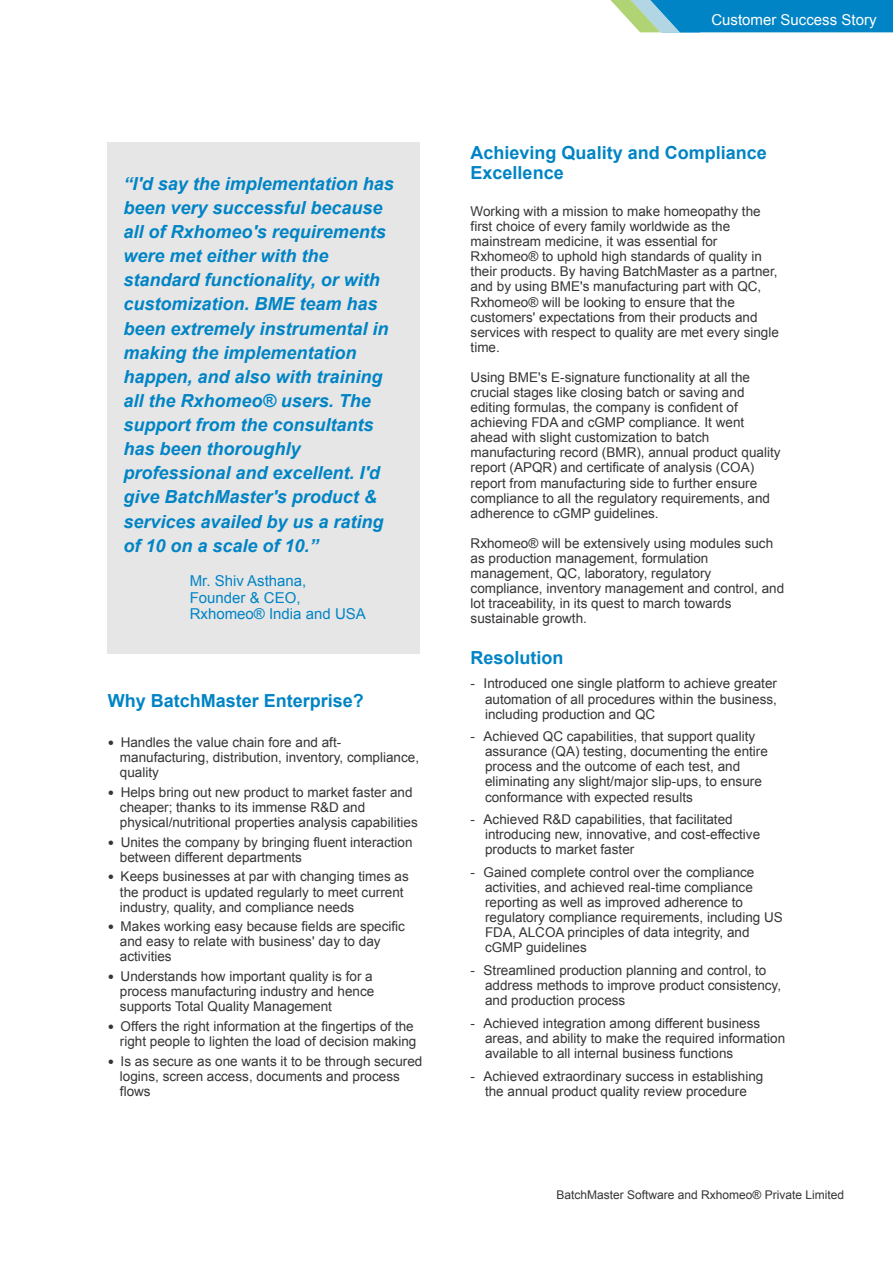
<style>
.page{position:relative;width:893px;height:1263px;background:#fff}
.page>*{position:absolute;margin:0;border:0;box-sizing:border-box;transform-origin:0 0}
.t1{font:italic 700 18px/24.2px "Arial";color:#0084c5}
.t2{font:700 18px/20.1px "Arial";color:#0084c5}
.t3{font:15px/16.8px "Arial";color:#0084c5}
.t4{font:15px "Arial";color:#fff}
.t5{font:13.5px/15.1px "Arial";color:#373435}
.t6{font:12px "Arial";color:#373435}
</style>
<div class="page">
<svg style="left:610px;top:0;width:283px;height:32px;background:#2695c4"></svg>
<div style="left:108px;top:142px;width:312px;height:512px;background:#e6e6e6"></div>
<p class="t1" style="left:123px;top:173px;width:272px">“I'd say the implementation has been very successful because all of Rxhomeo's requirements were met either with the standard functionality, or with customization. BME team has been extremely instrumental in making the implementation happen, and also with training all the Rxhomeo® users. The support from the consultants has been thoroughly professional and excellent. I'd give BatchMaster's product &amp; services availed by us a rating of 10 on a scale of 10.”</p>
<p class="t3" style="left:190px;top:574px;width:178px">Mr. Shiv Asthana,<br>Founder &amp; CEO,<br>Rxhomeo® India and USA</p>
<h1 class="t2" style="left:108px;top:692px;width:258px">Why BatchMaster Enterprise?</h1>
<p class="t5" style="left:120px;top:736px;width:301px">Handles the value chain fore and aft&shy;manufacturing, distribution, inventory, compliance, quality</p>
<p class="t5" style="left:120px;top:786px;width:299px">Helps bring out new product to market faster and cheaper; thanks to its immense R&amp;D and physical/nutritional properties analysis capabilities</p>
<p class="t5" style="left:120px;top:836px;width:294px">Unites the company by bringing fluent interaction between different departments</p>
<p class="t5" style="left:120px;top:870px;width:290px">Keeps businesses at par with changing times as the product is updated regularly to meet current industry, quality, and compliance needs</p>
<p class="t5" style="left:120px;top:920px;width:287px">Makes working easy because fields are specific and easy to relate with business' day to day activities</p>
<p class="t5" style="left:120px;top:970px;width:256px;text-align:justify">Understands how important quality is for a process manufacturing industry and hence supports Total Quality Management</p>
<p class="t5" style="left:120px;top:1020px;width:298px">Offers the right information at the fingertips of the right people to lighten the load of decision making</p>
<p class="t5" style="left:120px;top:1054px;width:304px">Is as secure as one wants it to be through secured logins, screen access, documents and process flows</p>
<p class="t4" style="left:711px;top:14px;width:167px">Customer Success Story</p>
<h1 class="t2" style="left:471px;top:144px;width:298px">Achieving Quality and Compliance<br>Excellence</h1>
<p class="t5" style="left:471px;top:205px;width:310px">Working with a mission to make homeopathy the first choice of every family worldwide as the mainstream medicine, it was essential for Rxhomeo® to uphold high standards of quality in their products. By having BatchMaster as a partner, and by using BME's manufacturing part with QC, Rxhomeo® will be looking to ensure that the customers' expectations from their products and services with respect to quality are met every single time.</p>
<p class="t5" style="left:471px;top:371px;width:311px">Using BME's E-signature functionality at all the crucial stages like closing batch or saving and editing formulas, the company is confident of achieving FDA and cGMP compliance. It went ahead with slight customization to batch manufacturing record (BMR), annual product quality report (APQR) and certificate of analysis (COA) report from manufacturing side to further ensure compliance to all the regulatory requirements, and adherence to cGMP guidelines.</p>
<p class="t5" style="left:471px;top:537px;width:315px">Rxhomeo® will be extensively using modules such as production management, formulation management, QC, laboratory, regulatory compliance, inventory management and control, and lot traceability, in its quest to march towards sustainable growth.</p>
<h1 class="t2" style="left:471px;top:650px;width:95px">Resolution</h1>
<p class="t5" style="left:485px;top:677px;width:293px;text-align:justify;text-indent:-14px">- Introduced one single platform to achieve greater automation of all procedures within the business, including production and QC</p>
<p class="t5" style="left:485px;top:730px;width:284px;text-indent:-14px">- Achieved QC capabilities, that support quality assurance (QA) testing, documenting the entire process and the outcome of each test, and eliminating any slight/major slip-ups, to ensure conformance with expected results</p>
<p class="t5" style="left:485px;top:813px;width:277px;text-indent:-14px">- Achieved R&amp;D capabilities, that facilitated introducing new, innovative, and cost-effective products to market faster</p>
<p class="t5" style="left:485px;top:866px;width:299px;text-indent:-14px">- Gained complete control over the compliance activities, and achieved real-time compliance reporting as well as improved adherence to regulatory compliance requirements, including US FDA, ALCOA principles of data integrity, and cGMP guidelines</p>
<p class="t5" style="left:485px;top:964px;width:298px;text-indent:-14px">- Streamlined production planning and control, to address methods to improve product consistency, and production process</p>
<p class="t5" style="left:485px;top:1017px;width:302px;text-indent:-14px">- Achieved integration among different business areas, and ability to make the required information available to all internal business functions</p>
<p class="t5" style="left:471px;top:1069px;width:294px;text-align:center">- Achieved extraordinary success in establishing the annual product quality review procedure</p>
<p class="t6" style="left:556px;top:1190px;width:289px">BatchMaster Software and Rxhomeo® Private Limited</p>
</div>
